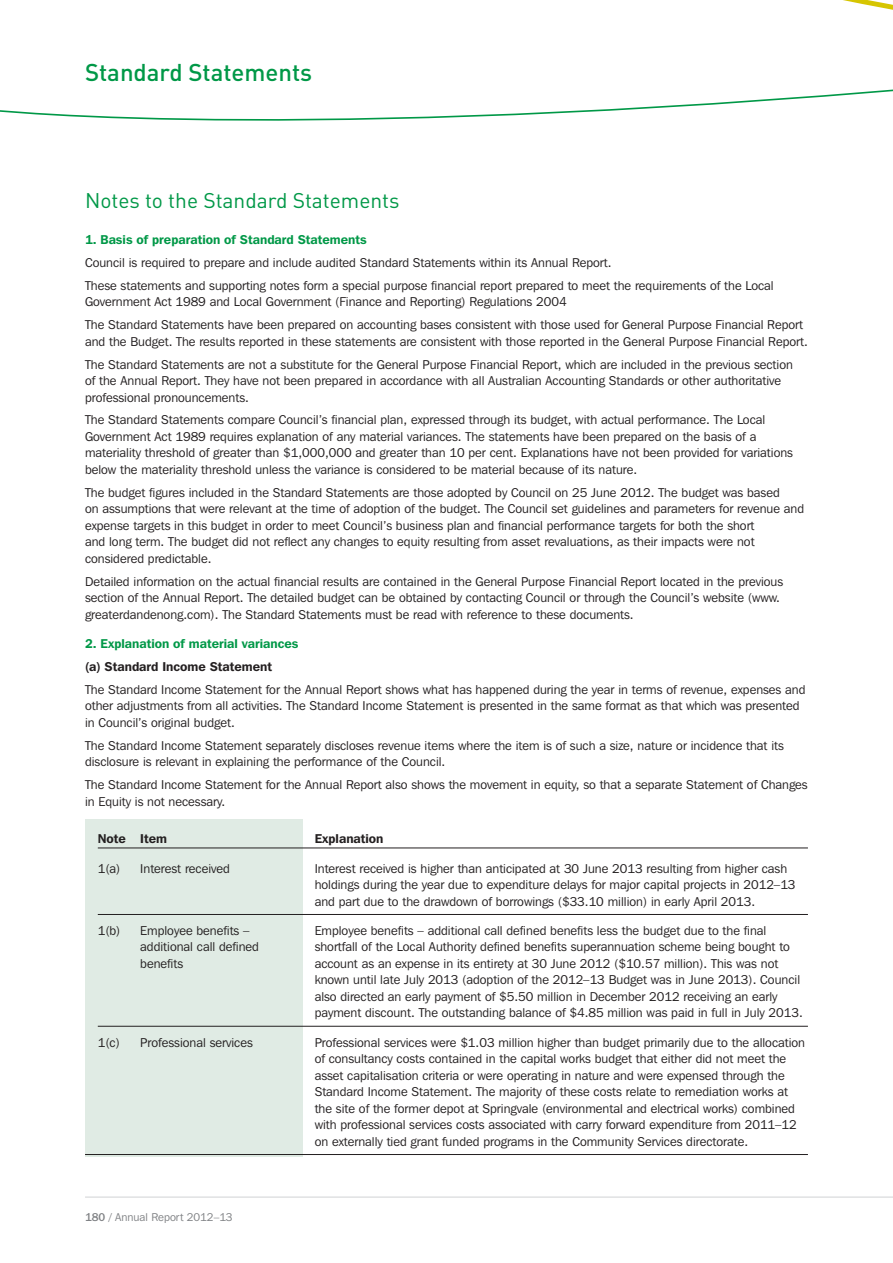
<style>
.page{position:relative;width:893px;height:1263px;background:#fff}
.page>*{position:absolute;margin:0;border:0;box-sizing:border-box;transform-origin:0 0}
.t1{font:500 24px "DIN";color:#009847}
.Fin_Main_Table_Head{font:21px "DIN";color:#009847}
.Body{font:12.75px/16.5px "Franklin Gothic IT Cby BT";color:#231f20}
.Fin_Notes_Head_Blue{font:600 12.75px "Franklin Gothic IT Cby BT";color:#009847}
.Fin_Notes_Head_Black{font:600 12.75px "Franklin Gothic IT Cby BT";color:#231f20}
.Body-2{font:600 12.75px "Franklin Gothic IT Cby BT";color:#231f20}
.t2{font:11.25px "Franklin Gothic IT Cby BT";color:#808285}
.s1{font-weight:500}
</style>
<div class="page">
<hr style="left:85px;top:1197px;width:808px;height:1px;background:#d1d2d4">
<div style="left:85px;top:820px;width:218px;height:337px;background:#e0ebe4"></div>
<hr style="left:98px;top:847px;width:710px;height:1px;background:#231f20">
<hr style="left:98px;top:914px;width:710px;height:1px;background:#231f20">
<hr style="left:98px;top:1026px;width:710px;height:1px;background:#231f20">
<hr style="left:85px;top:1154px;width:723px;height:1px;background:#231f20">
<svg style="left:0;top:89px;width:893px;height:32px"></svg>
<svg style="left:843px;top:0;width:50px;height:10px"></svg>
<p class="t1" style="left:85px;top:57px;width:229px">Standard Statements</p>
<p class="Fin_Main_Table_Head" style="left:85px;top:188px;width:316px">Notes to the Standard Statements</p>
<p class="Fin_Notes_Head_Blue" style="left:85px;top:232px;width:283px">1. Basis of preparation of Standard Statements</p>
<p class="Body" style="left:85px;top:254px;width:528px">Council is required to prepare and include audited Standard Statements within its Annual Report.</p>
<p class="Body" style="left:85px;top:277px;width:690px">These statements and supporting notes form a special purpose financial report prepared to meet the requirements of the Local<br>Government Act 1989 and Local Government (Finance and Reporting) Regulations 2004</p>
<p class="Body" style="left:85px;top:316px;width:724px">The Standard Statements have been prepared on accounting bases consistent with those used for General Purpose Financial Report and the Budget. The results reported in these statements are consistent with those reported in the General Purpose Financial Report.</p>
<p class="Body" style="left:85px;top:356px;width:709px">The Standard Statements are not a substitute for the General Purpose Financial Report, which are included in the previous section of the Annual Report. They have not been prepared in accordance with all Australian Accounting Standards or other authoritative professional pronouncements.</p>
<p class="Body" style="left:85px;top:412px;width:709px">The Standard Statements compare Council’s financial plan, expressed through its budget, with actual performance. The Local Government Act 1989 requires explanation of any material variances. The statements have been prepared on the basis of a materiality threshold of greater than $1,000,000 and greater than 10 per cent. Explanations have not been provided for variations below the materiality threshold unless the variance is considered to be material because of its nature.</p>
<p class="Body" style="left:85px;top:484px;width:721px">The budget figures included in the Standard Statements are those adopted by Council on 25 June 2012. The budget was based<br>on assumptions that were relevant at the time of adoption of the budget. The Council set guidelines and parameters for revenue and expense targets in this budget in order to meet Council’s business plan and financial performance targets for both the short<br>and long term. The budget did not reflect any changes to equity resulting from asset revaluations, as their impacts were not considered predictable.</p>
<p class="Body" style="left:85px;top:573px;width:700px">Detailed information on the actual financial results are contained in the General Purpose Financial Report located in the previous section of the Annual Report. The detailed budget can be obtained by contacting Council or through the Council’s website (www. greaterdandenong.com). The Standard Statements must be read with reference to these documents.</p>
<p class="Fin_Notes_Head_Blue" style="left:85px;top:635px;width:215px">2. Explanation of material variances</p>
<p class="Fin_Notes_Head_Black" style="left:85px;top:658px;width:188px">(a) Standard Income Statement</p>
<p class="Body" style="left:85px;top:681px;width:722px">The Standard Income Statement for the Annual Report shows what has happened during the year in terms of revenue, expenses and other adjustments from all activities. The Standard Income Statement is presented in the same format as that which was presented in Council’s original budget.</p>
<p class="Body" style="left:85px;top:737px;width:700px">The Standard Income Statement separately discloses revenue items where the item is of such a size, nature or incidence that its disclosure is relevant in explaining the performance of the Council.</p>
<p class="Body" style="left:85px;top:776px;width:724px">The Standard Income Statement for the Annual Report also shows the movement in equity, so that a separate Statement of Changes in Equity is not necessary.</p>
<p class="Body-2" style="left:98px;top:831px;width:71px">Note Item</p>
<p class="Body-2" style="left:315px;top:831px;width:70px">Explanation</p>
<p class="Body" style="left:98px;top:860px;width:24px">1(a)</p>
<p class="Body" style="left:140px;top:860px;width:91px">Interest received</p>
<p class="Body" style="left:315px;top:860px;width:482px">Interest received is higher than anticipated at 30 June 2013 resulting from higher cash holdings during the year due to expenditure delays for major capital projects in 2012–13 and part due to the drawdown of borrowings ($33.10 million) in early April 2013.</p>
<p class="Body" style="left:98px;top:922px;width:24px">1(b)</p>
<p class="Body" style="left:140px;top:922px;width:111px">Employee benefits –</p>
<p class="Body" style="left:315px;top:922px;width:453px">Employee benefits – additional call defined benefits less the budget due to the final</p>
<p class="Body" style="left:140px;top:938px;width:120px">additional call defined</p>
<p class="Body" style="left:315px;top:938px;width:477px">shortfall of the Local Authority defined benefits superannuation scheme being bought to</p>
<p class="Body" style="left:140px;top:955px;width:44px">benefits</p>
<p class="Body" style="left:315px;top:955px;width:490px">account as an expense in its entirety at 30 June 2012 ($10.57 million). This was not known until late July 2013 (adoption of the 2012–13 Budget was in June 2013). Council also directed an early payment of $5.50 million in December 2012 receiving an early payment discount. The outstanding balance of $4.85 million was paid in full in July 2013.</p>
<p class="Body" style="left:98px;top:1034px;width:24px">1(c)</p>
<p class="Body" style="left:140px;top:1034px;width:114px">Professional services</p>
<p class="Body" style="left:315px;top:1034px;width:492px">Professional services were $1.03 million higher than budget primarily due to the allocation of consultancy costs contained in the capital works budget that either did not meet the asset capitalisation criteria or were operating in nature and were expensed through the Standard Income Statement. The majority of these costs relate to remediation works at the site of the former depot at Springvale (environmental and electrical works) combined with professional services costs associated with carry forward expenditure from 2011–12 on externally tied grant funded programs in the Community Services directorate.</p>
<p class="t2" style="left:85px;top:1210px;width:149px"><span class="s1">180</span> / Annual Report 2012–13</p>
</div>
